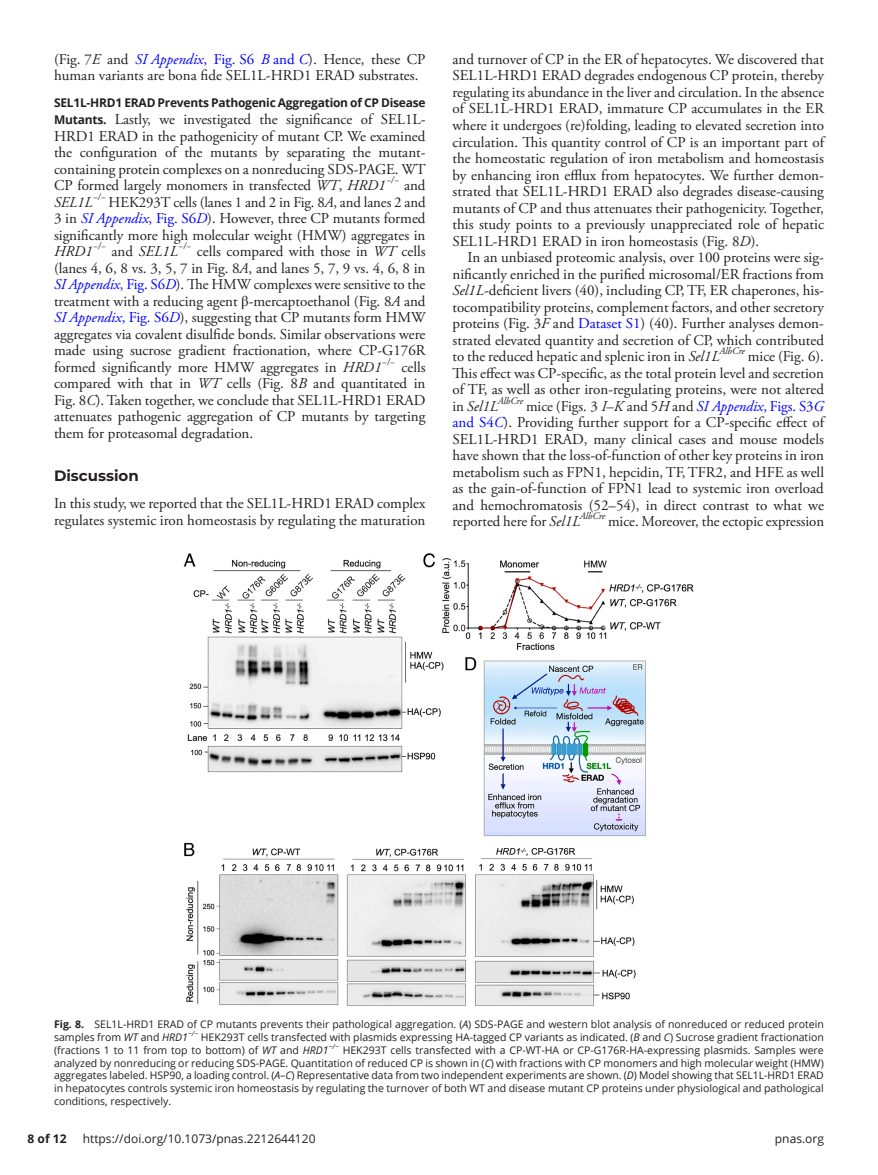
<style>
.page{position:relative;width:878px;height:1175px;background:#fff}
.page>*{position:absolute;margin:0;border:0;box-sizing:border-box;transform-origin:0 0}
.t1{font:15px/16.5px "Adobe Garamond Pro";color:#231f20;text-align:justify}
.t2{font:italic 15px "Adobe Garamond Pro";letter-spacing:-.005em;color:#231f20}
.t3{font:700 15px "Montserrat";color:#231f20}
.t4{font:700 12px "Open Sans";letter-spacing:-.02em;color:#231f20}
.t5{font:12px "Open Sans";color:#231f20}
.t6{font:10.5px/12.8px "Open Sans";color:#231f20}
.t7{font:italic 10.05px "Adobe Garamond Pro";letter-spacing:-.02em;color:#231f20}
.t8{font:italic 7.05px "Open Sans";color:#231f20}
.s1{font-style:italic}
.s2{font-style:italic;color:#00f}
.s3{color:#00f}
.s4{font-family:"Open Sans";font-weight:700;font-size:12px}
.s5{font-style:normal}
.s6{font-family:"STIX"}
.s7{font-weight:700}
</style>
<div class="page">
<img style="left:183px;top:553px;width:511px;height:453px">
<p class="t1" style="left:54px;top:51px;width:373px">(Fig. 7<span class="s1">E</span> and <span class="s2">SI Appendix</span><span class="s3">, Fig. S6</span> <span class="s2">B</span> <span class="s3">and</span> <span class="s2">C</span>). Hence, these CP human variants are bona fide SEL1L-HRD1 ERAD substrates.</p>
<p class="t4" style="left:54px;top:95px;width:373px">SEL1L-HRD1 ERAD Prevents Pathogenic Aggregation of CP Disease</p>
<p class="t1" style="left:54px;top:111px;width:373px"><span class="s4">Mutants.</span> Lastly, we investigated the significance of SEL1L-HRD1 ERAD in the pathogenicity of mutant CP. We examined the configuration of the mutants by separating the mutant&shy;containing protein complexes on a nonreducing SDS-PAGE. WT CP formed largely monomers in transfected <span class="s1">WT</span>, <span class="s1">HRD1</span></p>
<p class="t7" style="left:385px;top:174px;width:15px">−/−</p>
<p class="t1" style="left:404px;top:177px;width:23px">and</p>
<p class="t7" style="left:92px;top:190px;width:15px">−/−</p>
<p class="t1" style="left:54px;top:194px;width:373px;text-indent:55px">HEK293T cells (lanes 1 and 2 in Fig. 8<span class="s1">A</span>, and lanes 2 and 3 in <span class="s2">SI Appendix</span><span class="s3">, Fig. S6</span><span class="s2">D</span>). However, three CP mutants formed significantly more high molecular weight (HMW) aggregates in</p>
<p class="t2" style="left:54px;top:242px;width:40px">HRD1</p>
<p class="t2" style="left:54px;top:193px;width:40px">SEL1L</p>
<p class="t7" style="left:92px;top:240px;width:15px">−/−</p>
<p class="t2" style="left:112px;top:242px;width:68px"><span class="s5">and</span> SEL1L</p>
<p class="t7" style="left:178px;top:240px;width:15px">−/−</p>
<p class="t1" style="left:54px;top:243px;width:373px;text-indent:143px">cells compared with those in <span class="s1">WT</span> cells (lanes 4, 6, 8 vs. 3, 5, 7 in Fig. 8<span class="s1">A</span>, and lanes 5, 7, 9 vs. 4, 6, 8 in <span class="s2">SI Appendix</span><span class="s3">, Fig. S6</span><span class="s2">D</span>). The HMW complexes were sensitive to the treatment with a reducing agent <span class="s6">β</span>-mercaptoethanol (Fig. 8<span class="s1">A</span> and <span class="s2">SI Appendix</span><span class="s3">, Fig. S6</span><span class="s2">D</span>), suggesting that CP mutants form HMW aggregates via covalent disulfide bonds. Similar observations were made using sucrose gradient fractionation, where CP-G176R formed significantly more HMW aggregates in <span class="s1">HRD1</span></p>
<p class="t7" style="left:381px;top:355px;width:15px">−/−</p>
<p class="t1" style="left:54px;top:359px;width:373px;text-indent:347px">cells compared with that in <span class="s1">WT</span> cells (Fig. 8<span class="s1">B</span> and quantitated in Fig. 8<span class="s1">C</span>). Taken together, we conclude that SEL1L-HRD1 ERAD attenuates pathogenic aggregation of CP mutants by targeting them for proteasomal degradation.</p>
<p class="t3" style="left:54px;top:465px;width:86px">Discussion</p>
<p class="t1" style="left:54px;top:495px;width:373px">In this study, we reported that the SEL1L-HRD1 ERAD complex regulates systemic iron homeostasis by regulating the maturation</p>
<p class="t1" style="left:452px;top:51px;width:373px">and turnover of CP in the ER of hepatocytes. We discovered that SEL1L-HRD1 ERAD degrades endogenous CP protein, thereby regulating its abundance in the liver and circulation. In the absence of SEL1L-HRD1 ERAD, immature CP accumulates in the ER where it undergoes (re)folding, leading to elevated secretion into circulation. This quantity control of CP is an important part of the homeostatic regulation of iron metabolism and homeostasis by enhancing iron efflux from hepatocytes. We further demon&shy;strated that SEL1L-HRD1 ERAD also degrades disease-causing mutants of CP and thus attenuates their pathogenicity. Together, this study points to a previously unappreciated role of hepatic SEL1L-HRD1 ERAD in iron homeostasis (Fig. 8<span class="s1">D</span>).</p>
<p class="t1" style="left:452px;top:249px;width:373px;text-indent:15px">In an unbiased proteomic analysis, over 100 proteins were sig&shy;nificantly enriched in the purified microsomal/ER fractions from <span class="s1">Sel1L</span>-deficient livers (40), including CP, TF, ER chaperones, his&shy;tocompatibility proteins, complement factors, and other secretory proteins (Fig. 3<span class="s1">F</span> and <span class="s3">Dataset S1</span>) (40). Further analyses demon&shy;strated elevated quantity and secretion of CP, which contributed to the reduced hepatic and splenic iron in <span class="s1">Sel1L</span></p>
<p class="t7" style="left:719px;top:345px;width:27px">AlbCre</p>
<p class="t1" style="left:452px;top:348px;width:373px;text-indent:295px">mice (Fig. 6).<br>This effect was CP-specific, as the total protein level and secretion of TF, as well as other iron-regulating proteins, were not altered in <span class="s1">Sel1L</span></p>
<p class="t7" style="left:497px;top:394px;width:27px">AlbCre</p>
<p class="t1" style="left:452px;top:398px;width:373px;text-indent:73px">mice (Figs. 3 <span class="s1">I</span>–<span class="s1">K</span> and 5<span class="s1">H</span> and <span class="s2">SI Appendix</span><span class="s3">, Figs. S3</span><span class="s2">G </span><span class="s3">and S4</span><span class="s2">C</span>). Providing further support for a CP-specific effect of SEL1L-HRD1 ERAD, many clinical cases and mouse models have shown that the loss-of-function of other key proteins in iron metabolism such as FPN1, hepcidin, TF, TFR2, and HFE as well as the gain-of-function of FPN1 lead to systemic iron overload and hemochromatosis (52–54), in direct contrast to what we reported here for <span class="s1">Sel1L</span></p>
<p class="t7" style="left:579px;top:510px;width:27px">AlbCre</p>
<p class="t1" style="left:608px;top:513px;width:217px">mice. Moreover, the ectopic expression</p>
<p class="t6" style="left:54px;top:1018px;width:771px"><span class="s7">Fig. 8.</span> SEL1L-HRD1 ERAD of CP mutants prevents their pathological aggregation. (<span class="s1">A</span>) SDS-PAGE and western blot analysis of nonreduced or reduced protein samples from <span class="s1">WT</span> and <span class="s1">HRD1</span></p>
<p class="t8" style="left:188px;top:1029px;width:12px">−/−</p>
<p class="t6" style="left:54px;top:1030px;width:771px;text-indent:147px">HEK293T cells transfected with plasmids expressing HA-tagged CP variants as indicated. (<span class="s1">B</span> and <span class="s1">C</span>) Sucrose gradient fractionation (fractions 1 to 11 from top to bottom) of <span class="s1">WT</span> and <span class="s1">HRD1</span></p>
<p class="t8" style="left:328px;top:1041px;width:12px">−/−</p>
<p class="t6" style="left:54px;top:1043px;width:771px;text-align:justify;text-indent:288px">HEK293T cells transfected with a CP-WT-HA or CP-G176R-HA-expressing plasmids. Samples were analyzed by nonreducing or reducing SDS-PAGE. Quantitation of reduced CP is shown in (<span class="s1">C</span>) with fractions with CP monomers and high molecular weight (HMW) aggregates labeled. HSP90, a loading control. (<span class="s1">A</span>–<span class="s1">C</span>) Representative data from two independent experiments are shown. (<span class="s1">D</span>) Model showing that SEL1L-HRD1 ERAD in hepatocytes controls systemic iron homeostasis by regulating the turnover of both WT and disease mutant CP proteins under physiological and pathological conditions, respectively.</p>
<p class="t4" style="left:28px;top:1130px;width:40px">8 of 12</p>
<p class="t5" style="left:83px;top:1130px;width:234px">https://doi.org/10.1073/pnas.2212644120</p>
<p class="t5" style="left:774px;top:1130px;width:51px">pnas.org</p>
</div>
